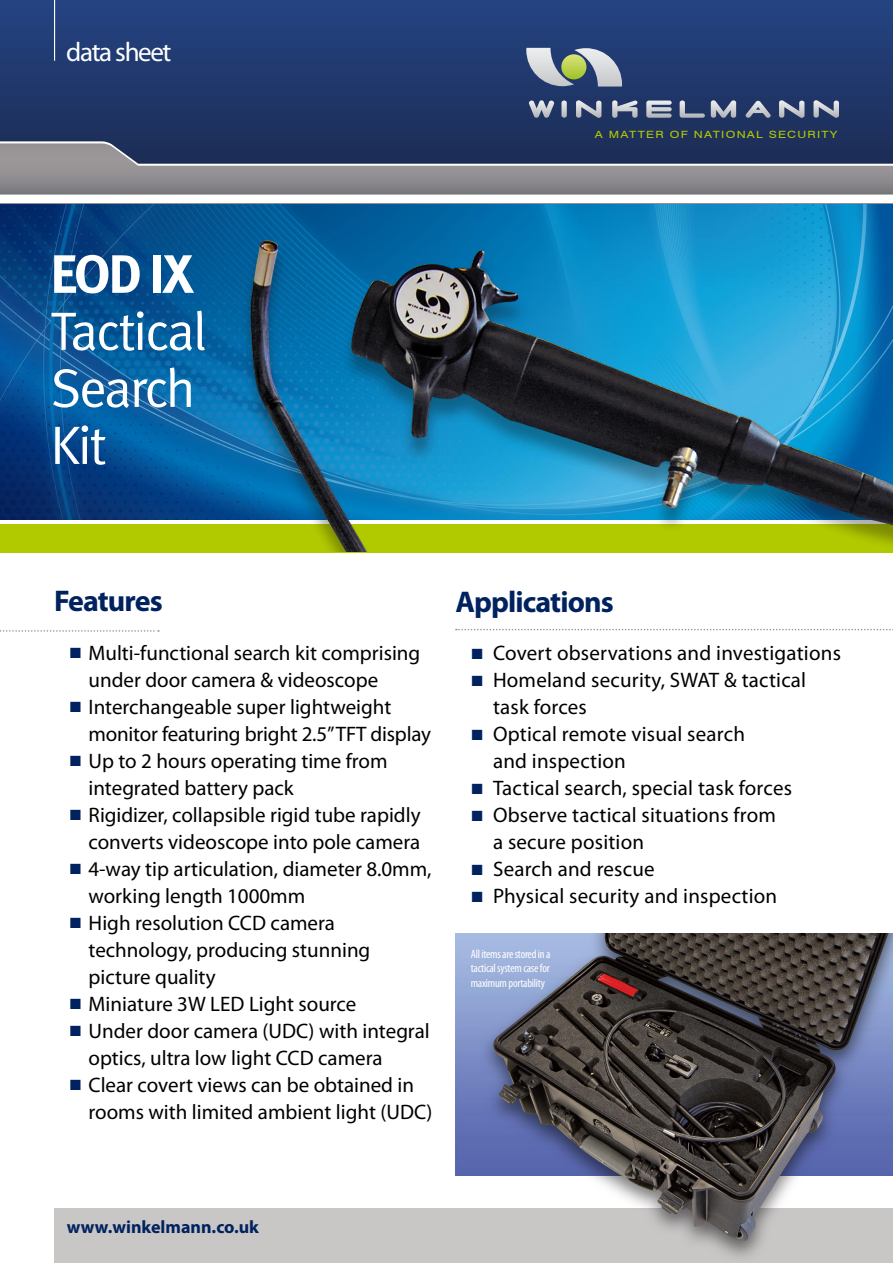
<style>
.page{position:relative;width:893px;height:1263px;background:#fff}
.page>*{position:absolute;margin:0;border:0;box-sizing:border-box;transform-origin:0 0}
.t1{font:54px/57px "Meta Normal LF";letter-spacing:-.04em;color:#fff}
.t2{font:54px "Meta Bold LF";color:#fff}
.t3{font:700 30px "Myriad Pro";letter-spacing:-.03em;color:#00225f}
.t4{font:27px "Myriad Pro";letter-spacing:-.05em;color:#fff}
.t5{font:21px/27px "Myriad Pro";color:#000}
.t6{font:700 18px "Myriad Pro";color:#00225f}
.t7{font:condensed 12px/14.4px "Myriad Pro";letter-spacing:-.02em;color:#fff;text-align:justify}
.t8{font:10.05px "Swiss 721 BT";letter-spacing:.1em;color:#b1ca00;scale:1.25 1}
.t9{font:7.95px "Swiss 721 BT";letter-spacing:.1em;color:#c8d300;scale:1.25 1}
</style>
<div class="page">
<img style="left:455px;top:934px;width:24px;height:241px">
<img style="left:0;top:204px;width:105px;height:316px">
<div style="left:0;top:524px;width:893px;height:29px;background:#b1ca00"></div>
<svg style="left:0;top:0;width:893px;height:141px;background:#20396f"></svg>
<svg style="left:0;top:141px;width:893px;height:2px;background:#33426a"></svg>
<hr style="left:0;top:203px;width:893px;height:1px;background:#959092">
<svg style="left:561px;top:100px;width:6px;height:18px"></svg>
<svg style="left:576px;top:100px;width:25px;height:18px"></svg>
<svg style="left:779px;top:100px;width:25px;height:18px"></svg>
<svg style="left:813px;top:100px;width:26px;height:18px"></svg>
<svg style="left:646px;top:101px;width:26px;height:17px"></svg>
<svg style="left:711px;top:100px;width:25px;height:18px"></svg>
<svg style="left:680px;top:100px;width:25px;height:18px"></svg>
<svg style="left:612px;top:100px;width:26px;height:18px"></svg>
<svg style="left:746px;top:101px;width:25px;height:17px"></svg>
<svg style="left:528px;top:100px;width:26px;height:18px"></svg>
<svg style="left:526px;top:48px;width:96px;height:39px;background:#8f9da1"></svg>
<svg style="left:0;top:143px;width:893px;height:52px;background:#6b6f7f"></svg>
<div style="left:54px;top:1209px;width:839px;height:54px;background:#c9c6c6"></div>
<hr style="left:54px;top:0;width:1px;height:61px;background:#fff">
<svg style="left:0;top:630px;width:159px;height:2px"></svg>
<svg style="left:456px;top:629px;width:437px;height:1px"></svg>
<img style="left:105px;top:204px;width:788px;height:348px">
<img style="left:479px;top:934px;width:414px;height:323px">
<p class="t4" style="left:66px;top:35px;width:107px">data sheet</p>
<h1 class="t2" style="left:50px;top:240px;width:144px">EOD IX</h1>
<h1 class="t1" style="left:50px;top:302px;width:158px">Tactical<br>Search<br>Kit</h1>
<p class="t9" style="left:646px;top:128px;width:156px">A MATTER OF NATIONAL SECURITY</p>
<p class="t8" style="left:595px;top:128px;width:195px">A MATTER OF NATIONAL SECURITY</p>
<h2 class="t3" style="left:54px;top:582px;width:110px">Features</h2>
<p class="t5" style="left:89px;top:639px;width:345px">Multi-functional search kit comprising under door camera &amp; videoscope Interchangeable super lightweight monitor featuring bright 2.5” TFT display Up to 2 hours operating time from integrated battery pack<br>Rigidizer, collapsible rigid tube rapidly converts videoscope into pole camera 4-way tip articulation, diameter 8.0mm, working length 1000mm<br>High resolution CCD camera technology, producing stunning picture quality<br>Miniature 3W LED Light source<br>Under door camera (UDC) with integral optics, ultra low light CCD camera<br>Clear covert views can be obtained in rooms with limited ambient light (UDC)</p>
<h2 class="t3" style="left:455px;top:582px;width:160px">Applications</h2>
<p class="t5" style="left:493px;top:639px;width:349px">Covert observations and investigations<br>Homeland security, SWAT &amp; tactical task forces<br>Optical remote visual search<br>and inspection<br>Tactical search, special task forces<br>Observe tactical situations from<br>a secure position<br>Search and rescue<br>Physical security and inspection</p>
<p class="t7" style="left:471px;top:947px;width:81px">All items are stored in a tactical system case for maximum portability</p>
<p class="t6" style="left:67px;top:1215px;width:193px">www.winkelmann.co.uk</p>
</div>
